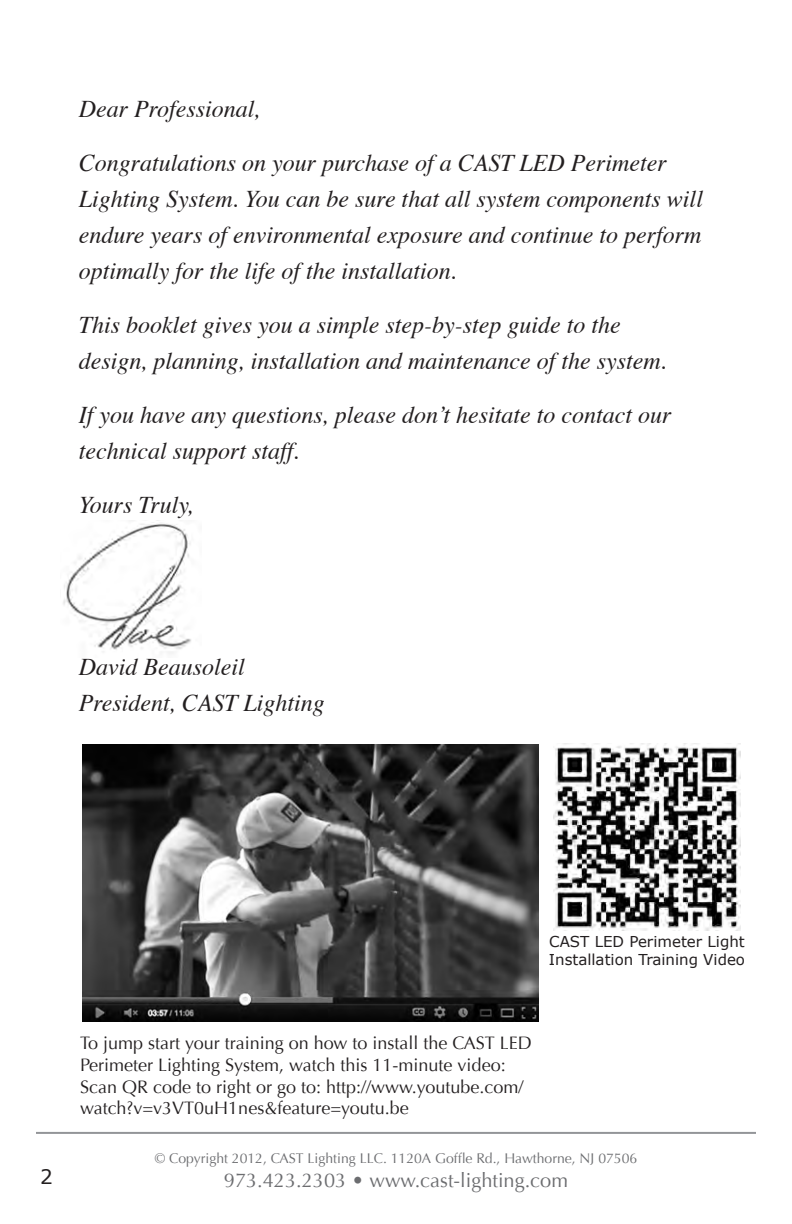
<style>
.page{position:relative;width:792px;height:1224px;background:#fff}
.page>*{position:absolute;margin:0;border:0;box-sizing:border-box;transform-origin:0 0}
.t1{font:italic 24px/36px "Times";color:#231f20}
.t2{font:20px "Optima";color:#6c6d70}
.t3{font:20px "Verdana";color:#231f20}
.t4{font:18px/21.6px "Optima";color:#231f20}
.t5{font:15px "Verdana";color:#231f20}
.t6{font:14px "Optima";color:#6c6d70}
</style>
<div class="page">
<hr style="left:36px;top:1132px;width:720px;height:2px;background:#939598">
<img style="left:63px;top:523px;width:128px;height:131px">
<img style="left:82px;top:744px;width:457px;height:277px">
<img style="left:554px;top:744px;width:187px;height:187px">
<p class="t1" style="left:79px;top:89px;width:183px">Dear Professional,</p>
<p class="t1" style="left:79px;top:143px;width:626px">Congratulations on your purchase of a CAST LED Perimeter Lighting System. You can be sure that all system components will endure years of environmental exposure and continue to perform optimally for the life of the installation.</p>
<p class="t1" style="left:79px;top:305px;width:590px">This booklet gives you a simple step-by-step guide to the design, planning, installation and maintenance of the system.</p>
<p class="t1" style="left:79px;top:395px;width:594px">If you have any questions, please don’t hesitate to contact our technical support staff.</p>
<p class="t1" style="left:79px;top:485px;width:117px">Yours Truly,</p>
<p class="t1" style="left:79px;top:647px;width:248px">David Beausoleil<br>President, CAST Lighting</p>
<p class="t5" style="left:549px;top:932px;width:197px">CAST LED Perimeter Light</p>
<p class="t5" style="left:549px;top:950px;width:198px">Installation Training Video</p>
<p class="t4" style="left:80px;top:1033px;width:453px">To jump start your training on how to install the CAST LED Perimeter Lighting System, watch this 11-minute video:<br>Scan QR code to right or go to: http://www.youtube.com/ watch?v=v3VT0uH1nes&amp;feature=youtu.be</p>
<p class="t6" style="left:155px;top:1150px;width:484px">© Copyright 2012, CAST Lighting LLC. 1120A Goffle Rd., Hawthorne, NJ 07506</p>
<p class="t3" style="left:40px;top:1164px;width:14px">2</p>
<p class="t2" style="left:224px;top:1169px;width:346px">973.423.2303 • www.cast-lighting.com</p>
</div>
